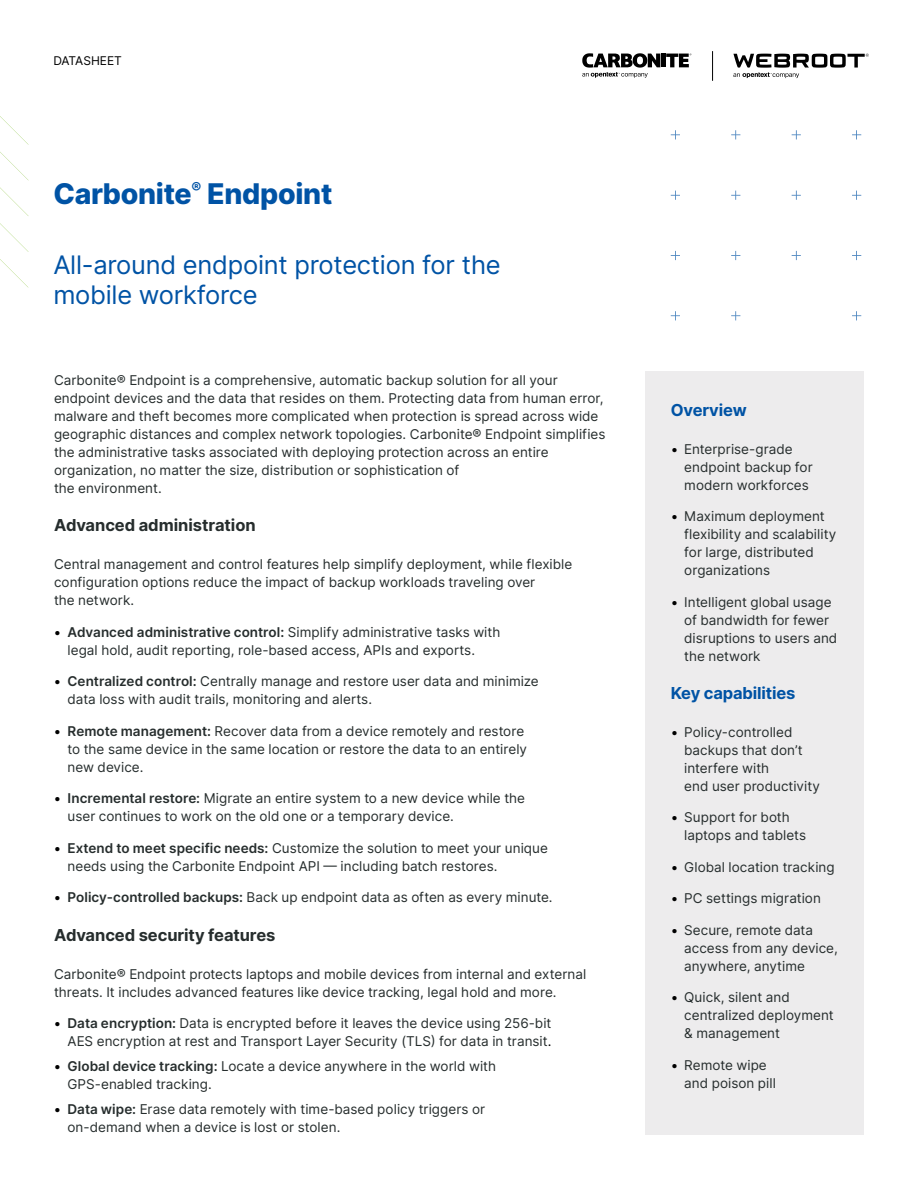
<style>
.page{position:relative;width:918px;height:1188px;background:#fff}
.page>*{position:absolute;margin:0;border:0;box-sizing:border-box;transform-origin:0 0}
.t1{font:800 28.5px "Inter";letter-spacing:-.01em;color:#0053a5}
.t2{font:25.5px/30px "Inter";letter-spacing:-.01em;color:#0053a5}
.t3{font:700 16.5px "Inter";letter-spacing:-.005em;color:#262d2d}
.t4{font:700 16.5px "Inter";letter-spacing:-.01em;color:#0053a5}
.t5{font:13.5px/18px "Inter";color:#262d2d}
.t6{font:12px "Inter";color:#000}
.s1{font-weight:600;color:#000}
.s2{font-weight:600}
.s3{color:#000}
</style>
<div class="page">
<svg style="left:733px;top:54px;width:136px;height:24px"></svg>
<div style="left:661px;top:54px;width:5px;height:13px;background:#000"></div>
<svg style="left:666px;top:54px;width:25px;height:13px"></svg>
<svg style="left:582px;top:53px;width:78px;height:25px"></svg>
<hr style="left:712px;top:51px;width:1px;height:30px;background:#000">
<svg style="left:852px;top:130px;width:9px;height:9px"></svg>
<svg style="left:792px;top:130px;width:9px;height:9px"></svg>
<svg style="left:731px;top:130px;width:9px;height:9px"></svg>
<svg style="left:671px;top:130px;width:9px;height:9px"></svg>
<svg style="left:852px;top:191px;width:9px;height:9px"></svg>
<svg style="left:792px;top:191px;width:9px;height:9px"></svg>
<svg style="left:731px;top:191px;width:9px;height:9px"></svg>
<svg style="left:671px;top:191px;width:9px;height:9px"></svg>
<svg style="left:852px;top:251px;width:9px;height:9px"></svg>
<svg style="left:792px;top:251px;width:9px;height:9px"></svg>
<svg style="left:731px;top:251px;width:9px;height:9px"></svg>
<svg style="left:671px;top:251px;width:9px;height:9px"></svg>
<svg style="left:852px;top:311px;width:9px;height:9px"></svg>
<svg style="left:731px;top:311px;width:9px;height:9px"></svg>
<svg style="left:671px;top:311px;width:9px;height:9px"></svg>
<svg style="left:0;top:116px;width:29px;height:172px"></svg>
<div style="left:645px;top:372px;width:219px;height:763px;background:#edeced"></div>
<p class="t6" style="left:53px;top:52px;width:70px">DATASHEET</p>
<h1 class="t1" style="left:53px;top:173px;width:281px">Carbonite<sup>®</sup> Endpoint</h1>
<h2 class="t2" style="left:53px;top:249px;width:449px">All-around endpoint protection for the mobile workforce</h2>
<p class="t5" style="left:54px;top:371px;width:553px">Carbonite® Endpoint is a comprehensive, automatic backup solution for all your endpoint devices and the data that resides on them. Protecting data from human error, malware and theft becomes more complicated when protection is spread across wide geographic distances and complex network topologies. Carbonite® Endpoint simplifies the administrative tasks associated with deploying protection across an entire organization, no matter the size, distribution or sophistication of<br>the environment.</p>
<p class="t3" style="left:54px;top:513px;width:203px">Advanced administration</p>
<p class="t5" style="left:54px;top:555px;width:520px">Central management and control features help simplify deployment, while flexible configuration options reduce the impact of backup workloads traveling over<br>the network.</p>
<p class="t5" style="left:68px;top:623px;width:434px;text-indent:-14px"><span class="s1">•</span> <span class="s2">Advanced administrative control:</span> Simplify administrative tasks with legal hold, audit reporting, role-based access, APIs and exports.</p>
<p class="t5" style="left:68px;top:672px;width:473px;text-indent:-14px"><span class="s1">•</span> <span class="s2">Centralized control:</span> Centrally manage and restore user data and minimize data loss with audit trails, monitoring and alerts.</p>
<p class="t5" style="left:68px;top:722px;width:461px;text-indent:-14px"><span class="s1">•</span> <span class="s2">Remote management:</span> Recover data from a device remotely and restore to the same device in the same location or restore the data to an entirely new device.</p>
<p class="t5" style="left:68px;top:789px;width:459px;text-indent:-14px"><span class="s1">•</span> <span class="s2">Incremental restore:</span> Migrate an entire system to a new device while the user continues to work on the old one or a temporary device.</p>
<p class="t5" style="left:68px;top:839px;width:482px;text-indent:-14px"><span class="s1">•</span> <span class="s2">Extend to meet specific needs:</span> Customize the solution to meet your unique needs using the Carbonite Endpoint API — including batch restores.</p>
<p class="t5" style="left:54px;top:888px;width:500px"><span class="s1">•</span> <span class="s2">Policy-controlled backups:</span> Back up endpoint data as often as every minute.</p>
<p class="t3" style="left:54px;top:923px;width:223px">Advanced security features</p>
<p class="t5" style="left:54px;top:965px;width:534px">Carbonite® Endpoint protects laptops and mobile devices from internal and external threats. It includes advanced features like device tracking, legal hold and more.</p>
<p class="t5" style="left:54px;top:1014px;width:499px;text-align:right"><span class="s1">•</span> <span class="s2">Data encryption:</span> Data is encrypted before it leaves the device using 256-bit<br>AES encryption at rest and Transport Layer Security (TLS) for data in transit<span class="s3">.</span></p>
<p class="t5" style="left:68px;top:1057px;width:430px;text-indent:-14px"><span class="s1">•</span> <span class="s2">Global device tracking:</span> Locate a device anywhere in the world with<br>GPS-enabled tracking.</p>
<p class="t5" style="left:68px;top:1100px;width:419px;text-indent:-14px"><span class="s1">•</span> <span class="s2">Data wipe:</span> Erase data remotely with time-based policy triggers or on-demand when a device is lost or stolen.</p>
<p class="t4" style="left:671px;top:398px;width:77px">Overview</p>
<p class="t5" style="left:684px;top:440px;width:130px;text-indent:-14px"><span class="s3">•</span> Enterprise-grade endpoint backup for modern workforces</p>
<p class="t5" style="left:684px;top:507px;width:154px;text-indent:-14px"><span class="s3">•</span> Maximum deployment flexibility and scalability for large, distributed organizations</p>
<p class="t5" style="left:684px;top:593px;width:155px;text-indent:-14px"><span class="s3">•</span> Intelligent global usage of bandwidth for fewer disruptions to users and the network</p>
<p class="t4" style="left:671px;top:681px;width:126px">Key capabilities</p>
<p class="t5" style="left:684px;top:723px;width:137px;text-indent:-14px"><span class="s3">•</span> Policy-controlled backups that don’t interfere with<br>end user productivity</p>
<p class="t5" style="left:684px;top:808px;width:123px;text-indent:-14px"><span class="s3">•</span> Support for both laptops and tablets</p>
<p class="t5" style="left:671px;top:858px;width:166px"><span class="s3">•</span> Global location tracking</p>
<p class="t5" style="left:671px;top:889px;width:152px"><span class="s3">•</span> PC settings migration</p>
<p class="t5" style="left:684px;top:921px;width:155px;text-indent:-14px"><span class="s3">•</span> Secure, remote data access from any device, anywhere, anytime</p>
<p class="t5" style="left:684px;top:988px;width:151px;text-indent:-14px"><span class="s3">•</span> Quick, silent and centralized deployment &amp; management</p>
<p class="t5" style="left:684px;top:1056px;width:93px;text-indent:-14px"><span class="s3">•</span> Remote wipe and poison pill</p>
</div>
